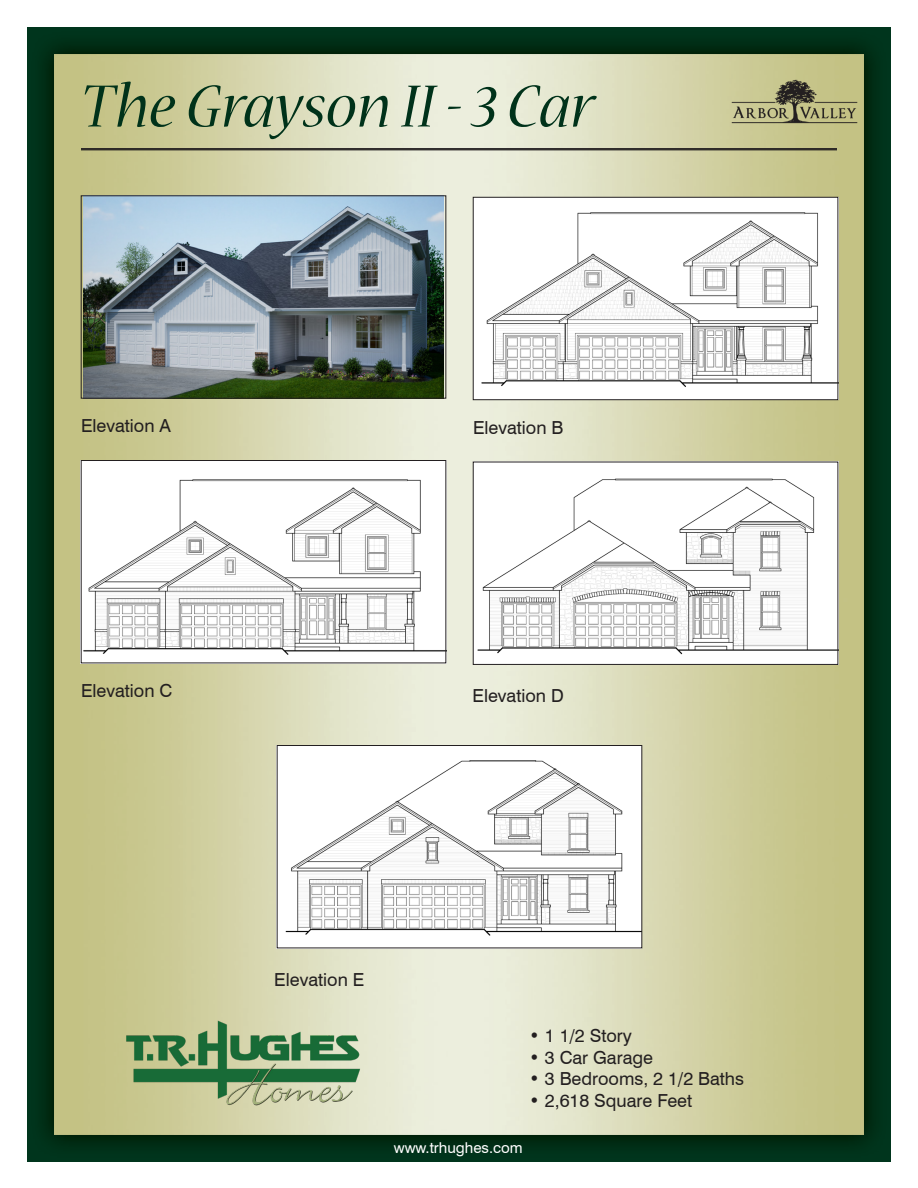
<style>
.page{position:relative;width:918px;height:1188px;background:#fff}
.page>*{position:absolute;margin:0;border:0;box-sizing:border-box;transform-origin:0 0}
.t1{font:italic 67.5px "Nueva Std";color:#00321a}
.t2{font:18px "Swiss 721 BT";color:#231f20}
.t3{font:15px "Swiss 721 BT";color:#fff}
</style>
<div class="page">
<img style="left:27px;top:27px;width:864px;height:1134px">
<img style="left:123px;top:1019px;width:240px;height:95px">
<hr style="left:81px;top:148px;width:756px;height:1px;background:#231f20">
<hr style="left:81px;top:149px;width:756px;height:1px;background:#231f20">
<hr style="left:81px;top:150px;width:756px;height:1px;background:#231f20">
<img style="left:83px;top:198px;width:361px;height:198px">
<div style="left:81px;top:196px;width:365px;height:202px;border:1px solid #231f20"></div>
<img style="left:475px;top:199px;width:361px;height:199px">
<div style="left:473px;top:197px;width:365px;height:203px;border:1px solid #231f20"></div>
<img style="left:83px;top:462px;width:361px;height:199px">
<div style="left:81px;top:460px;width:365px;height:203px;border:1px solid #231f20"></div>
<img style="left:475px;top:464px;width:361px;height:199px">
<div style="left:473px;top:462px;width:365px;height:203px;border:1px solid #231f20"></div>
<img style="left:279px;top:747px;width:361px;height:199px">
<div style="left:277px;top:745px;width:365px;height:203px;border:1px solid #231f20"></div>
<img style="left:731px;top:79px;width:127px;height:46px">
<p class="t1" style="left:81px;top:76px;width:515px">The Grayson II - 3 Car</p>
<p class="t2" style="left:81px;top:415px;width:92px">Elevation A</p>
<p class="t2" style="left:473px;top:416px;width:92px">Elevation B</p>
<p class="t2" style="left:81px;top:680px;width:93px">Elevation C</p>
<p class="t2" style="left:472px;top:685px;width:93px">Elevation D</p>
<p class="t2" style="left:274px;top:968px;width:92px">Elevation E</p>
<p class="t2" style="left:529px;top:1025px;width:104px">• 1 1/2 Story</p>
<p class="t2" style="left:529px;top:1046px;width:125px">• 3 Car Garage</p>
<p class="t2" style="left:529px;top:1068px;width:216px">• 3 Bedrooms, 2 1/2 Baths</p>
<p class="t2" style="left:529px;top:1090px;width:164px">• 2,618 Square Feet</p>
<p class="t3" style="left:394px;top:1138px;width:130px">www.trhughes.com</p>
</div>
